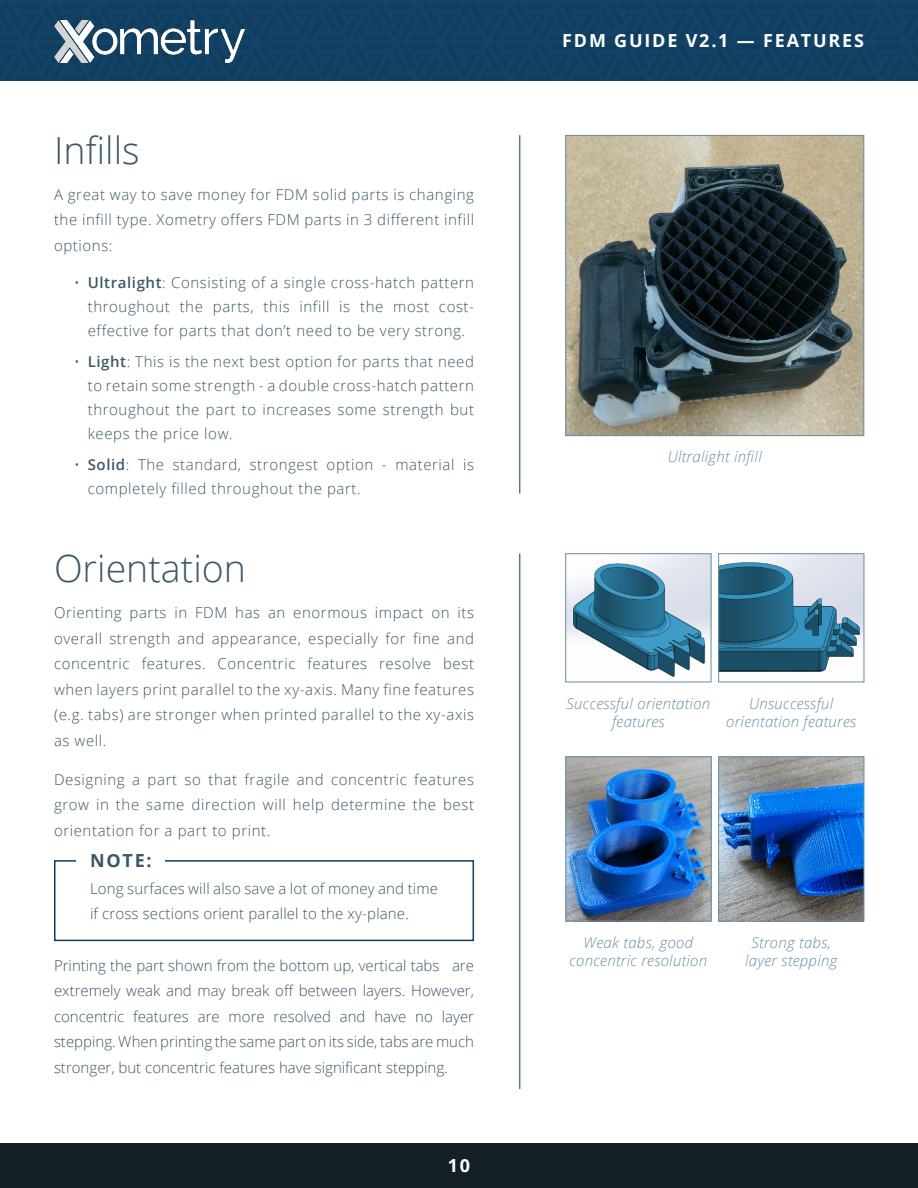
<style>
.page{position:relative;width:918px;height:1188px;background:#fff}
.page>*{position:absolute;margin:0;border:0;box-sizing:border-box;transform-origin:0 0}
.t1{font:300 37.5px "Open Sans";color:#3c5865}
.t2{font:700 18px "Open Sans";letter-spacing:.1em;color:#fff}
.t3{font:700 18px "Open Sans";color:#3c5865}
.t4{font:300 15px/25.5px "Open Sans";letter-spacing:.04em;color:#3c5865;text-align:justify}
.t5{font:italic 300 15px/18px "Open Sans";letter-spacing:.02em;color:#688ea3;text-align:center}
.t6{font:300 15px/25.5px "Open Sans";letter-spacing:.01em;color:#3c5865}
.s1{font-weight:600}
</style>
<div class="page">
<div style="left:0;top:1143px;width:918px;height:45px;background:#152026"></div>
<hr style="left:520px;top:135px;width:1px;height:359px;background:#103c5d">
<hr style="left:520px;top:554px;width:1px;height:535px;background:#103c5d">
<div style="left:0;top:0;width:918px;height:81px;background:#124163"></div>
<img style="left:54px;top:20px;width:190px;height:43px">
<img style="left:568px;top:137px;width:294px;height:297px">
<div style="left:566px;top:135px;width:298px;height:301px;border:1px solid #688ea3"></div>
<div style="left:54px;top:860px;width:420px;height:81px;border:2px solid #103c5d"></div>
<div style="left:76px;top:854px;width:89px;height:14px;background:#fff"></div>
<img style="left:720px;top:556px;width:142px;height:116px">
<div style="left:718px;top:554px;width:146px;height:128px;border:1px solid #688ea3"></div>
<img style="left:720px;top:759px;width:142px;height:160px">
<div style="left:718px;top:757px;width:146px;height:164px;border:1px solid #688ea3"></div>
<img style="left:568px;top:759px;width:141px;height:160px">
<div style="left:566px;top:757px;width:145px;height:164px;border:1px solid #688ea3"></div>
<img style="left:568px;top:556px;width:141px;height:121px">
<h1 class="t1" style="left:54px;top:124px;width:87px">Infills</h1>
<p class="t4" style="left:54px;top:181px;width:422px">A great way to save money for FDM solid parts is changing the infill type. Xometry offers FDM parts in 3 different infill options:</p>
<p class="t4" style="left:88px;top:270px;width:388px;line-height:24px;text-indent:-14px">• <span class="s1">Ultralight</span>: Consisting of a single cross-hatch pattern throughout the parts, this infill is the most cost&shy;effective for parts that don’t need to be very strong.</p>
<p class="t4" style="left:88px;top:349px;width:388px;line-height:24px;text-indent:-14px">• <span class="s1">Light</span>: This is the next best option for parts that need to retain some strength - a double cross-hatch pattern throughout the part to increases some strength but keeps the price low.</p>
<p class="t4" style="left:88px;top:452px;width:388px;line-height:24px;text-indent:-14px">• <span class="s1">Solid</span>: The standard, strongest option - material is completely filled throughout the part.</p>
<h1 class="t1" style="left:54px;top:543px;width:193px">Orientation</h1>
<p class="t4" style="left:54px;top:600px;width:422px">Orienting parts in FDM has an enormous impact on its overall strength and appearance, especially for fine and concentric features. Concentric features resolve best when layers print parallel to the xy-axis. Many fine features (e.g. tabs) are stronger when printed parallel to the xy-axis as well.</p>
<p class="t4" style="left:54px;top:766px;width:422px">Designing a part so that fragile and concentric features grow in the same direction will help determine the best orientation for a part to print.</p>
<p class="t3" style="left:90px;top:848px;width:63px">NOTE:</p>
<p class="t6" style="left:90px;top:875px;width:350px">Long surfaces will also save a lot of money and time if cross sections orient parallel to the xy-plane.</p>
<p class="t4" style="left:54px;top:952px;width:422px">Printing the part shown from the bottom up, vertical tabs are extremely weak and may break off between layers. However, concentric features are more resolved and have no layer stepping. When printing the same part on its side, tabs are much stronger, but concentric features have significant stepping.</p>
<p class="t2" style="left:448px;top:1153px;width:24px">10</p>
<p class="t2" style="left:562px;top:28px;width:303px">FDM GUIDE V2.1 — FEATURES</p>
<p class="t5" style="left:668px;top:447px;width:96px">Ultralight infill</p>
<p class="t5" style="left:566px;top:694px;width:145px">Successful orientation features</p>
<p class="t5" style="left:726px;top:694px;width:131px">Unsuccessful orientation features</p>
<p class="t5" style="left:570px;top:933px;width:139px">Weak tabs, good concentric resolution</p>
<p class="t5" style="left:745px;top:933px;width:94px">Strong tabs, layer stepping</p>
</div>
